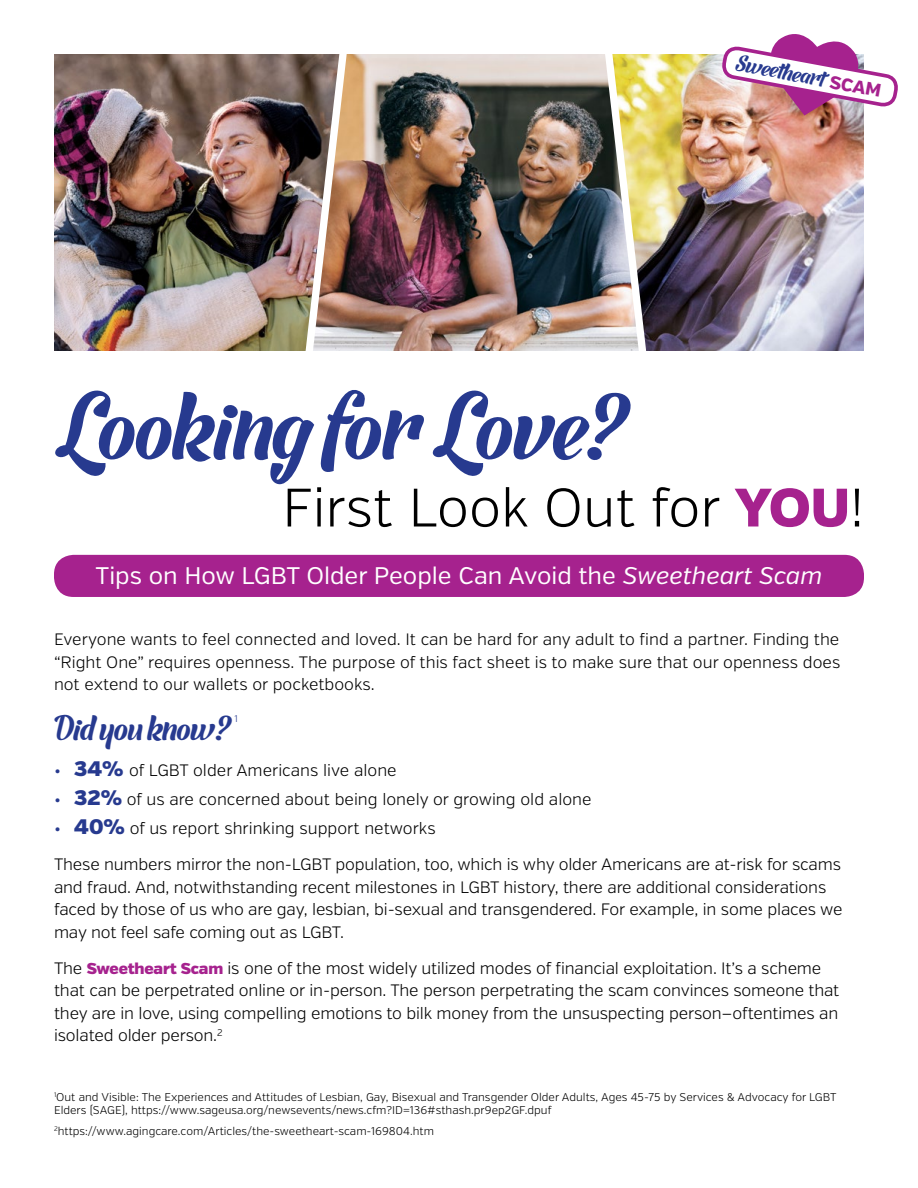
<style>
.page{position:relative;width:918px;height:1188px;background:#fff}
.page>*{position:absolute;margin:0;border:0;box-sizing:border-box;transform-origin:0 0}
.t1{font:81px "Barracuda Script";color:#273a8f}
.t2{font:300 54px "Verb";color:#000}
.t3{font:30px "Barracuda Script";color:#273a8f}
.t4{font:24px "Verb";color:#fff}
.t5{font:19.95px "Barracuda Script";color:#273a8f}
.t6{font:800 18.15px "Verb";color:#a6228e}
.t7{font:300 16.5px/22.5px "Verb";letter-spacing:-.01em;color:#000}
.t8{font:300 11.25px/13.5px "Verb";color:#000}
.t9{font:300 9.6px "Verb";color:#273a8f}
.s1{font-weight:900;color:#a6228e}
.s2{font-style:italic}
.s3{color:#273a8f}
.s4{font-weight:900;font-size:21px;color:#273a8f}
.s5{font-weight:900;font-size:15.75px;color:#a6228e}
</style>
<div class="page">
<div style="left:54px;top:555px;width:810px;height:42px;background:#a6228e;border-radius:20px"></div>
<img style="left:54px;top:54px;width:259px;height:297px">
<img style="left:313px;top:54px;width:299px;height:297px">
<img style="left:612px;top:54px;width:252px;height:297px">
<svg style="left:720px;top:34px;width:178px;height:82px"></svg>
<p class="t5" style="left:738px;top:52px;width:92px;rotate:11deg">Sweetheart</p>
<p class="t6" style="left:832px;top:71px;width:54px;rotate:10deg">SCAM</p>
<h1 class="t1" style="left:54px;top:384px;width:577px">Looking for Love?</h1>
<h2 class="t2" style="left:282px;top:475px;width:583px">First Look Out for <span class="s1">YOU</span>!</h2>
<h3 class="t4" style="left:96px;top:561px;width:728px">Tips on How LGBT Older People Can Avoid the <span class="s2">Sweetheart Scam</span></h3>
<p class="t7" style="left:54px;top:629px;width:788px;text-align:justify">Everyone wants to feel connected and loved. It can be hard for any adult to find a partner. Finding the “Right One” requires openness. The purpose of this fact sheet is to make sure that our openness does not extend to our wallets or pocketbooks.</p>
<h3 class="t3" style="left:54px;top:712px;width:179px">Did you know?</h3>
<p class="t9" style="left:234px;top:713px;width:5px">1</p>
<p class="t7" style="left:54px;top:759px;width:344px"><span class="s3">•</span> <span class="s4">34%</span> of LGBT older Americans live alone</p>
<p class="t7" style="left:54px;top:788px;width:539px"><span class="s3">•</span> <span class="s4">32%</span> of us are concerned about being lonely or growing old alone</p>
<p class="t7" style="left:54px;top:811px;width:789px;line-height:36px"><span class="s3">•</span> <span class="s4">40%</span> of us report shrinking support networks<br>These numbers mirror the non-LGBT population, too, which is why older Americans are at-risk for scams</p>
<p class="t7" style="left:54px;top:876px;width:790px">and fraud. And, notwithstanding recent milestones in LGBT history, there are additional considerations faced by those of us who are gay, lesbian, bi-sexual and transgendered. For example, in some places we may not feel safe coming out as LGBT.</p>
<p class="t7" style="left:54px;top:957px;width:787px">The <span class="s5">Sweetheart Scam</span> is one of the most widely utilized modes of financial exploitation. It’s a scheme that can be perpetrated online or in-person. The person perpetrating the scam convinces someone that they are in love, using compelling emotions to bilk money from the unsuspecting person—oftentimes an isolated older person.<sup>2</sup></p>
<p class="t8" style="left:54px;top:1090px;width:784px"><sup>1</sup>Out and Visible: The Experiences and Attitudes of Lesbian, Gay, Bisexual and Transgender Older Adults, Ages 45-75 by Services &amp; Advocacy for LGBT<br>Elders (SAGE), https://www.sageusa.org/newsevents/news.cfm?ID=136#sthash.pr9ep2GF.dpuf</p>
<p class="t8" style="left:54px;top:1124px;width:382px"><sup>2</sup>https://www.agingcare.com/Articles/the-sweetheart-scam-169804.htm</p>
</div>
